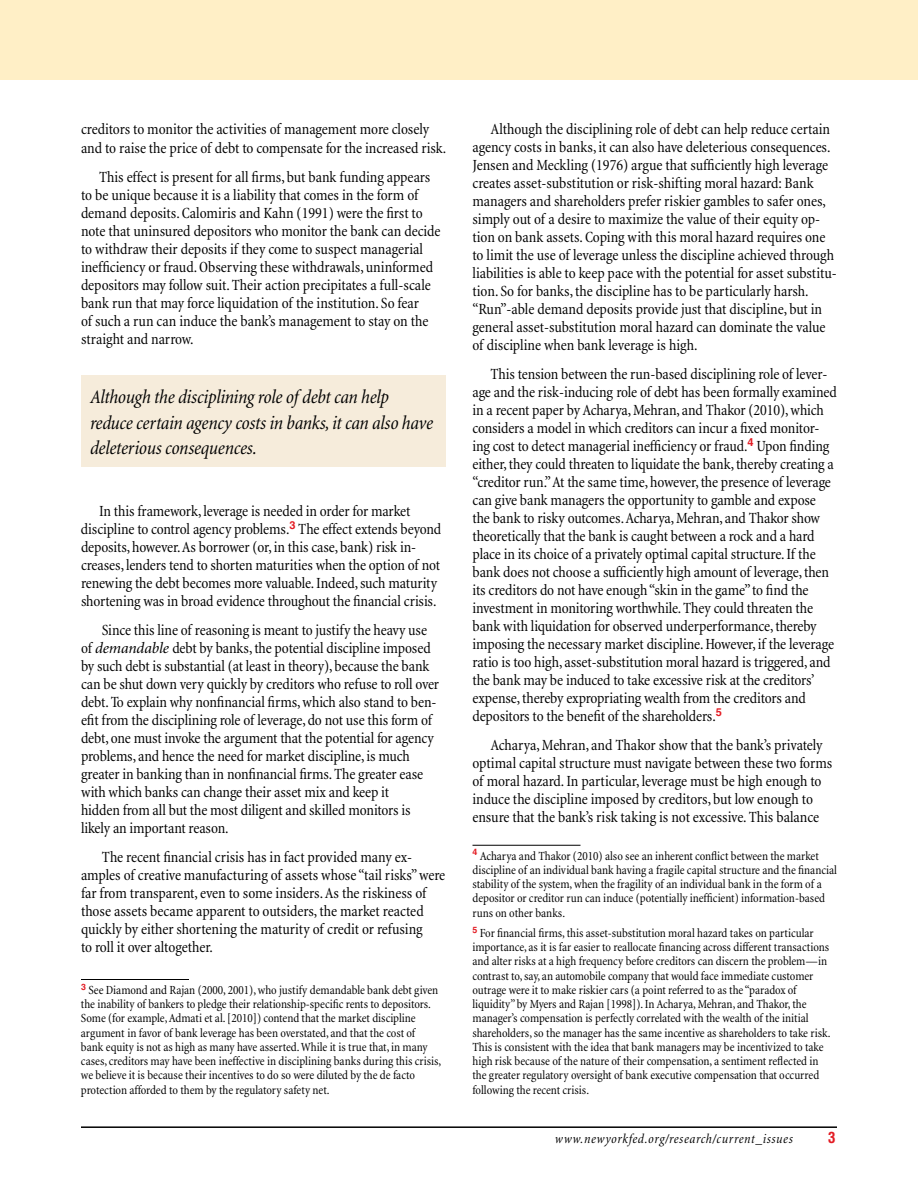
<style>
.page{position:relative;width:918px;height:1188px;background:#fff}
.page>*{position:absolute;margin:0;border:0;box-sizing:border-box;transform-origin:0 0}
.t1{font:italic condensed 19.5px/25.5px "Minion";letter-spacing:-.015em;color:#000}
.t2{font:condensed 15.75px/18px "Minion";letter-spacing:-.005em;color:#000}
.t3{font:700 condensed 15px "Helvetica";color:#e31b23}
.t4{font:italic condensed 13.5px "Minion";letter-spacing:.045em;color:#000}
.t5{font:condensed 12.6px/14.2px "Minion";letter-spacing:-.005em;color:#000}
.s1{font-style:italic;font-stretch:normal}
</style>
<div class="page">
<div style="left:0;top:0;width:918px;height:80px;background:#ffefc6"></div>
<hr style="left:81px;top:1126px;width:756px;height:2px;background:#000">
<hr style="left:81px;top:979px;width:108px;height:1px;background:#000">
<hr style="left:472px;top:845px;width:108px;height:1px;background:#000">
<div style="left:81px;top:376px;width:365px;height:91px;background:#f6ecdb"></div>
<p class="t2" style="left:81px;top:121px;width:367px">creditors to monitor the activities of management more closely and to raise the price of debt to compensate for the increased risk.</p>
<p class="t2" style="left:81px;top:168px;width:361px;text-indent:18px">This effect is present for all firms, but bank funding appears to be unique because it is a liability that comes in the form of demand deposits. Calomiris and Kahn (1991) were the first to note that uninsured depositors who monitor the bank can decide to withdraw their deposits if they come to suspect managerial inefficiency or fraud. Observing these withdrawals, uninformed depositors may follow suit. Their action precipitates a full-scale bank run that may force liquidation of the institution. So fear<br>of such a run can induce the bank’s management to stay on the straight and narrow.</p>
<p class="t1" style="left:90px;top:385px;width:345px">Although the disciplining role of debt can help reduce certain agency costs in banks, it can also have deleterious consequences.</p>
<p class="t2" style="left:81px;top:503px;width:362px;text-indent:18px">In this framework, leverage is needed in order for market discipline to control agency problems.<sup>3</sup> The effect extends beyond deposits, however. As borrower (or, in this case, bank) risk in&shy;creases, lenders tend to shorten maturities when the option of not renewing the debt becomes more valuable. Indeed, such maturity shortening was in broad evidence throughout the financial crisis.</p>
<p class="t2" style="left:81px;top:622px;width:360px;text-indent:21px">Since this line of reasoning is meant to justify the heavy use of <span class="s1">demandable</span> debt by banks, the potential discipline imposed by such debt is substantial (at least in theory), because the bank can be shut down very quickly by creditors who refuse to roll over debt. To explain why nonfinancial firms, which also stand to ben&shy;efit from the disciplining role of leverage, do not use this form of debt, one must invoke the argument that the potential for agency problems, and hence the need for market discipline, is much greater in banking than in nonfinancial firms. The greater ease with which banks can change their asset mix and keep it<br>hidden from all but the most diligent and skilled monitors is likely an important reason.</p>
<p class="t2" style="left:81px;top:848px;width:366px;text-indent:21px">The recent financial crisis has in fact provided many ex&shy;amples of creative manufacturing of assets whose “tail risks” were far from transparent, even to some insiders. As the riskiness of those assets became apparent to outsiders, the market reacted quickly by either shortening the maturity of credit or refusing<br>to roll it over altogether.</p>
<p class="t5" style="left:81px;top:983px;width:362px"><sup>3</sup> See Diamond and Rajan (2000, 2001), who justify demandable bank debt given the inability of bankers to pledge their relationship-specific rents to depositors.<br>Some (for example, Admati et al. [2010]) contend that the market discipline argument in favor of bank leverage has been overstated, and that the cost of<br>bank equity is not as high as many have asserted. While it is true that, in many cases, creditors may have been ineffective in disciplining banks during this crisis, we believe it is because their incentives to do so were diluted by the de facto protection afforded to them by the regulatory safety net.</p>
<p class="t2" style="left:473px;top:121px;width:366px;text-indent:18px">Although the disciplining role of debt can help reduce certain agency costs in banks, it can also have deleterious consequences.<br>Jensen and Meckling (1976) argue that sufficiently high leverage creates asset-substitution or risk-shifting moral hazard: Bank managers and shareholders prefer riskier gambles to safer ones, simply out of a desire to maximize the value of their equity op&shy;tion on bank assets. Coping with this moral hazard requires one to limit the use of leverage unless the discipline achieved through liabilities is able to keep pace with the potential for asset substitu&shy;tion. So for banks, the discipline has to be particularly harsh. “Run”-able demand deposits provide just that discipline, but in general asset-substitution moral hazard can dominate the value of discipline when bank leverage is high.</p>
<p class="t2" style="left:473px;top:366px;width:366px;text-indent:18px">This tension between the run-based disciplining role of lever&shy;age and the risk-inducing role of debt has been formally examined in a recent paper by Acharya, Mehran, and Thakor (2010), which considers a model in which creditors can incur a fixed monitor&shy;ing cost to detect managerial inefficiency or fraud.<sup>4</sup> Upon finding either, they could threaten to liquidate the bank, thereby creating a “creditor run.” At the same time, however, the presence of leverage can give bank managers the opportunity to gamble and expose the bank to risky outcomes. Acharya, Mehran, and Thakor show theoretically that the bank is caught between a rock and a hard place in its choice of a privately optimal capital structure. If the bank does not choose a sufficiently high amount of leverage, then its creditors do not have enough “skin in the game” to find the investment in monitoring worthwhile. They could threaten the bank with liquidation for observed underperformance, thereby imposing the necessary market discipline. However, if the leverage ratio is too high, asset-substitution moral hazard is triggered, and the bank may be induced to take excessive risk at the creditors’ expense, thereby expropriating wealth from the creditors and depositors to the benefit of the shareholders.<sup>5</sup></p>
<p class="t2" style="left:472px;top:736px;width:361px;text-indent:18px">Acharya, Mehran, and Thakor show that the bank’s privately optimal capital structure must navigate between these two forms of moral hazard. In particular, leverage must be high enough to induce the discipline imposed by creditors, but low enough to ensure that the bank’s risk taking is not excessive. This balance</p>
<p class="t5" style="left:472px;top:849px;width:366px"><sup>4</sup> Acharya and Thakor (2010) also see an inherent conflict between the market discipline of an individual bank having a fragile capital structure and the financial stability of the system, when the fragility of an individual bank in the form of a depositor or creditor run can induce (potentially inefficient) information-based runs on other banks.</p>
<p class="t5" style="left:472px;top:926px;width:359px"><sup>5</sup> For financial firms, this asset-substitution moral hazard takes on particular importance, as it is far easier to reallocate financing across different transactions and alter risks at a high frequency before creditors can discern the problem—in contrast to, say, an automobile company that would face immediate customer outrage were it to make riskier cars (a point referred to as the “paradox of liquidity” by Myers and Rajan [1998]). In Acharya, Mehran, and Thakor, the manager’s compensation is perfectly correlated with the wealth of the initial shareholders, so the manager has the same incentive as shareholders to take risk.<br>This is consistent with the idea that bank managers may be incentivized to take high risk because of the nature of their compensation, a sentiment reflected in the greater regulatory oversight of bank executive compensation that occurred following the recent crisis.</p>
<p class="t4" style="left:555px;top:1131px;width:239px">www.newyorkfed.org/research/current_issues</p>
<p class="t3" style="left:828px;top:1128px;width:9px">3</p>
</div>
